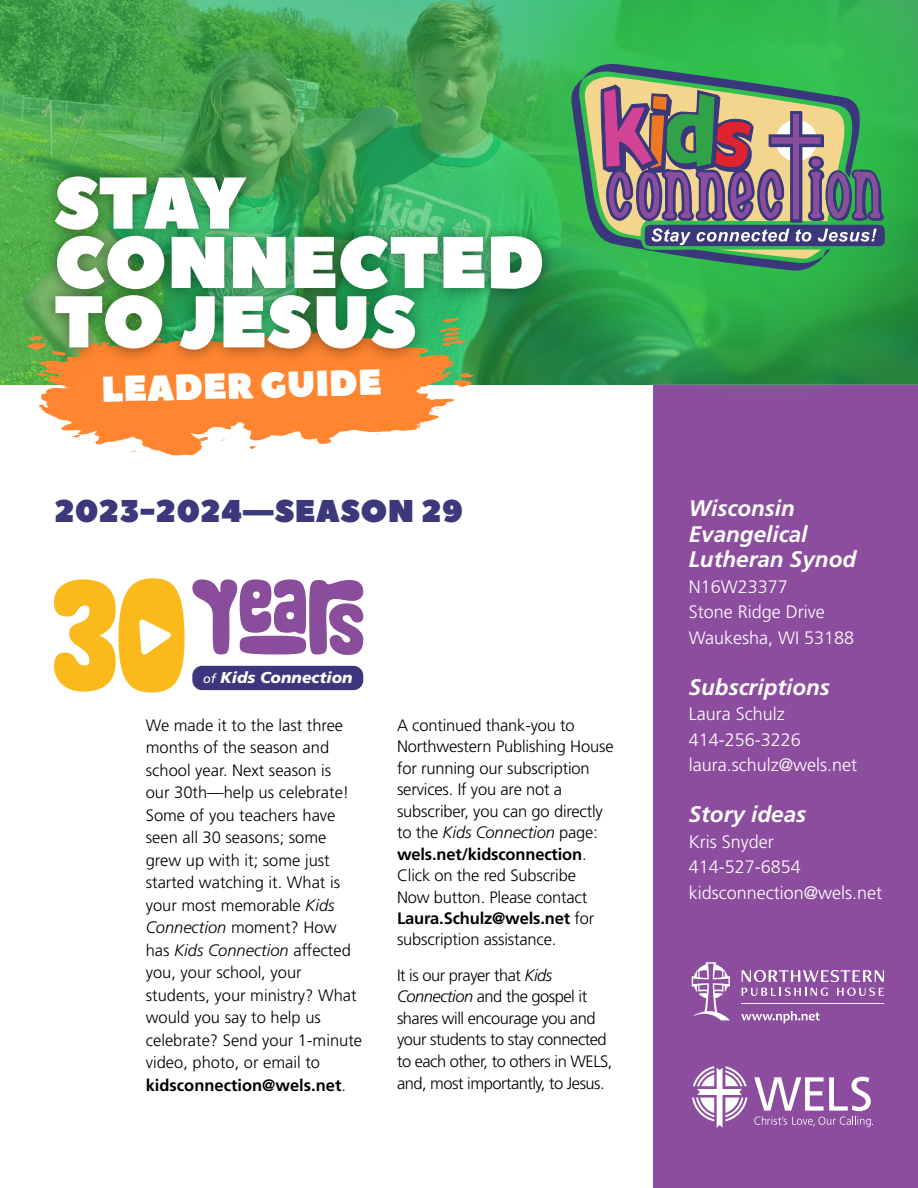
<style>
.page{position:relative;width:918px;height:1188px;background:#fff}
.page>*{position:absolute;margin:0;border:0;box-sizing:border-box;transform-origin:0 0}
.t1{font:73.05px/59.4px "Peace Sans";color:#fff}
.t2{font:36px "Peace Sans";color:#fff}
.t3{font:31.5px "Peace Sans";letter-spacing:.01em;color:#3b387c}
.t4{font:italic 700 22.5px/25.5px "Frutiger LT Std";color:#fff}
.t5{font:300 18px/25.5px "Frutiger LT Std";color:#fff}
.t6{font:300 16.5px/22.5px "Frutiger LT Std";letter-spacing:-.01em;color:#000}
.t7{font:300 16.5px/21.6px "Frutiger LT Std";letter-spacing:-.03em;color:#000}
.t8{font:italic 900 15.75px "Frutiger LT Std";color:#fff}
.s1{font-weight:400;font-size:12.75px}
.s2{font-style:italic}
.s3{font-weight:700}
</style>
<div class="page">
<div style="left:653px;top:385px;width:265px;height:803px;background:#8c4d9e"></div>
<svg style="left:692px;top:1066px;width:55px;height:62px"></svg>
<svg style="left:754px;top:1077px;width:119px;height:50px"></svg>
<svg style="left:741px;top:1011px;width:79px;height:12px"></svg>
<hr style="left:742px;top:1003px;width:142px;height:1px;background:#fff">
<svg style="left:742px;top:988px;width:86px;height:8px"></svg>
<svg style="left:837px;top:988px;width:47px;height:8px"></svg>
<svg style="left:742px;top:970px;width:142px;height:12px"></svg>
<svg style="left:692px;top:962px;width:38px;height:59px"></svg>
<svg style="left:0;top:0;width:521px;height:385px;background:#4aa552"></svg>
<svg style="left:454px;top:0;width:67px;height:380px;background:#4dad5e"></svg>
<svg style="left:521px;top:0;width:397px;height:389px;background:#31a84e"></svg>
<svg style="left:455px;top:373px;width:20px;height:14px"></svg>
<svg style="left:34px;top:328px;width:421px;height:128px;fill:#ff8530"></svg>
<svg style="left:432px;top:407px;width:7px;height:7px"></svg>
<svg style="left:446px;top:399px;width:10px;height:6px"></svg>
<svg style="left:38px;top:362px;width:7px;height:6px"></svg>
<svg style="left:27px;top:336px;width:13px;height:20px"></svg>
<div style="left:40px;top:162px;width:516px;height:202px;background:#000;opacity:.46"></div>
<svg style="left:571px;top:64px;width:314px;height:207px;background:#718a73"></svg>
<svg style="left:192px;top:579px;width:171px;height:76px"></svg>
<svg style="left:54px;top:578px;width:131px;height:114px"></svg>
<div style="left:192px;top:666px;width:171px;height:24px;background:#3b367d;border-radius:10px"></div>
<h1 class="t1" style="left:54px;top:176px;width:493px">STAY<br>CONNECTED<br>TO JESUS</h1>
<h2 class="t2" style="left:101px;top:364px;width:282px;rotate:-1deg">LEADER GUIDE</h2>
<h3 class="t3" style="left:54px;top:490px;width:411px">2023-2024—SEASON 29</h3>
<p class="t8" style="left:203px;top:669px;width:151px"><span class="s1">of</span> Kids Connection</p>
<p class="t6" style="left:146px;top:714px;width:218px">We made it to the last three months of the season and school year. Next season is<br>our 30th—help us celebrate!<br>Some of you teachers have seen all 30 seasons; some grew up with it; some just started watching it. What is your most memorable <span class="s2">Kids<br>Connection</span> moment? How has <span class="s2">Kids Connection</span> affected you, your school, your students, your ministry? What would you say to help us celebrate? Send your 1-minute video, photo, or email to <span class="s3">kidsconnection@wels.net</span>.</p>
<p class="t6" style="left:397px;top:715px;width:218px;line-height:21.5px">A continued thank-you to<br>Northwestern Publishing House for running our subscription services. If you are not a subscriber, you can go directly to the <span class="s2">Kids Connection</span> page: <span class="s3">wels.net/kidsconnection</span>.<br>Click on the red Subscribe<br>Now button. Please contact<br><span class="s3">Laura.Schulz@wels.net</span> for subscription assistance.</p>
<p class="t7" style="left:397px;top:964px;width:217px">It is our prayer that <span class="s2">Kids<br>Connection</span> and the gospel it shares will encourage you and your students to stay connected to each other, to others in WELS, and, most importantly, to Jesus.</p>
<h3 class="t4" style="left:689px;top:496px;width:169px">Wisconsin<br>Evangelical<br>Lutheran Synod</h3>
<p class="t5" style="left:689px;top:574px;width:167px">N16W23377<br>Stone Ridge Drive<br>Waukesha, WI 53188</p>
<h3 class="t4" style="left:689px;top:675px;width:143px">Subscriptions</h3>
<p class="t5" style="left:689px;top:702px;width:170px">Laura Schulz<br>414-256-3226 laura.schulz@wels.net</p>
<h3 class="t4" style="left:689px;top:802px;width:119px">Story ideas</h3>
<p class="t5" style="left:689px;top:829px;width:195px">Kris Snyder<br>414-527-6854 kidsconnection@wels.net</p>
</div>
